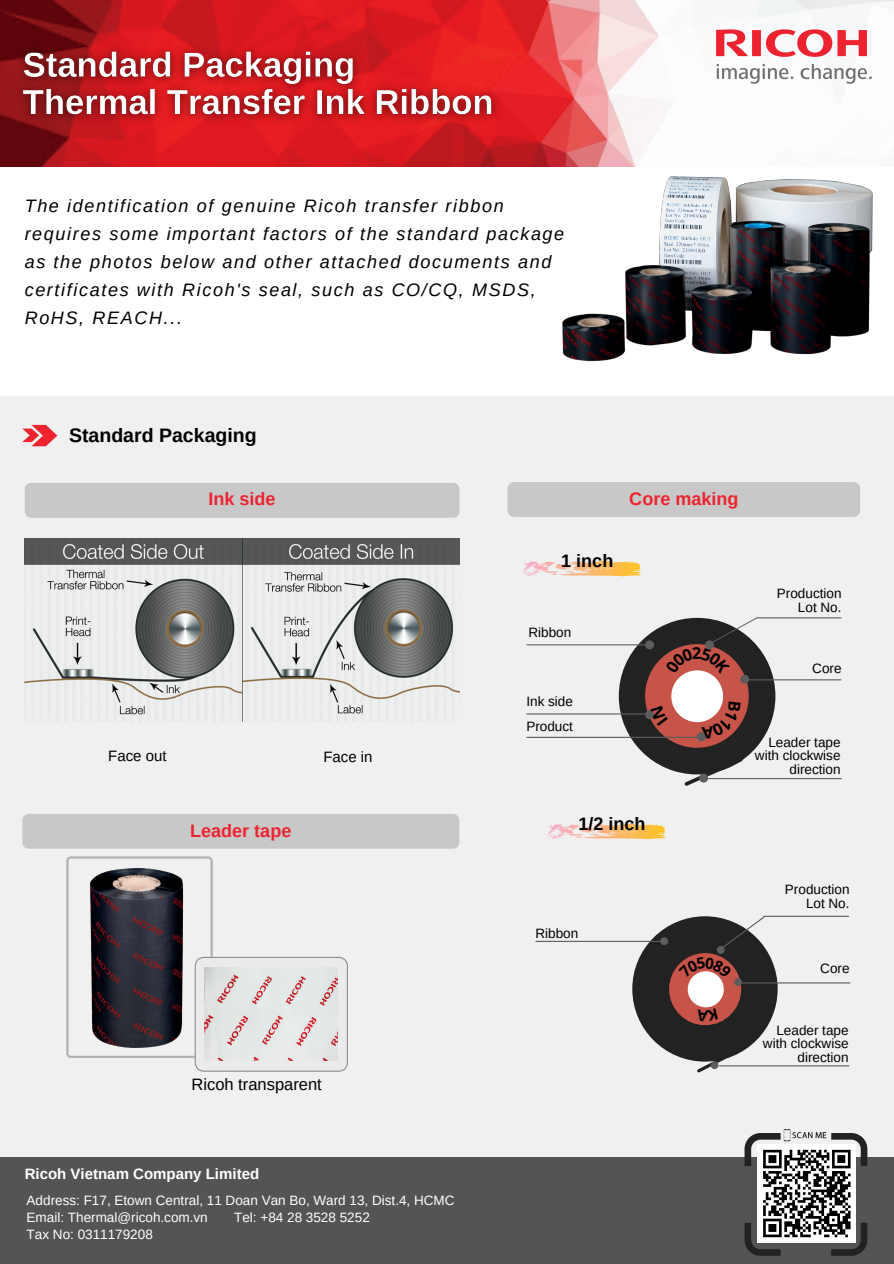
<style>
.page{position:relative;width:894px;height:1264px;background:#fff}
.page>*{position:absolute;margin:0;border:0;box-sizing:border-box;transform-origin:0 0}
.t1{font:700 19.5px "Arimo";color:#000}
.t2{font:italic 18px/28.2px "Arimo";letter-spacing:.09em;color:#000}
.t3{font:700 18px "Arimo";color:#ee2330}
.t4{font:700 18px "Arimo";color:#000}
.t5{font:16.5px "Arimo";color:#000}
.t6{font:700 15px "Arimo";color:#fff}
.t7{font:15px "Arimo";color:#000}
.t8{font:13.5px/13.5px "Arimo";color:#000;text-align:right}
.t9{font:13.5px/17px "Arimo";color:#fff}
</style>
<div class="page">
<img style="left:0;top:0;width:893px;height:167px">
<img style="left:708px;top:23px;width:166px;height:64px">
<div style="left:0;top:396px;width:893px;height:760px;background:#f0f0f0"></div>
<div style="left:0;top:1156px;width:893px;height:107px;background:#545454"></div>
<div style="left:25px;top:483px;width:434px;height:35px;background:#c8c8c8;border-radius:7px"></div>
<div style="left:22px;top:813px;width:437px;height:35px;background:#c8c8c8;border-radius:7px"></div>
<div style="left:507px;top:482px;width:352px;height:35px;background:#c8c8c8;border-radius:7px"></div>
<div style="left:618px;top:618px;width:157px;height:156px;background:#222;border-radius:50%"></div>
<div style="left:645px;top:644px;width:103px;height:103px;background:#c75448;border-radius:50%"></div>
<div style="left:671px;top:670px;width:52px;height:52px;background:#fff;border-radius:50%"></div>
<svg style="left:681px;top:758px;width:64px;height:30px"></svg>
<hr style="left:756px;top:617px;width:84px;height:1px;background:#5d5d5d">
<hr style="left:743px;top:679px;width:97px;height:1px;background:#5d5d5d">
<hr style="left:708px;top:778px;width:133px;height:1px;background:#5d5d5d">
<hr style="left:526px;top:644px;width:122px;height:1px;background:#5d5d5d">
<hr style="left:526px;top:713px;width:127px;height:1px;background:#5d5d5d">
<hr style="left:526px;top:736px;width:172px;height:2px;background:#5d5d5d">
<div style="left:740px;top:674px;width:9px;height:9px;background:#5d5d5d;border-radius:50%"></div>
<div style="left:699px;top:773px;width:9px;height:9px;background:#5d5d5d;border-radius:50%"></div>
<div style="left:645px;top:640px;width:9px;height:9px;background:#5d5d5d;border-radius:50%"></div>
<div style="left:645px;top:710px;width:9px;height:9px;background:#5d5d5d;border-radius:50%"></div>
<svg style="left:696px;top:732px;width:9px;height:9px"></svg>
<div style="left:632px;top:916px;width:145px;height:145px;background:#222;border-radius:50%"></div>
<div style="left:669px;top:953px;width:72px;height:72px;background:#c75448;border-radius:50%"></div>
<div style="left:687px;top:971px;width:36px;height:36px;background:#fff;border-radius:50%"></div>
<svg style="left:694px;top:1045px;width:56px;height:30px"></svg>
<hr style="left:763px;top:915px;width:85px;height:1px;background:#5d5d5d">
<hr style="left:741px;top:982px;width:108px;height:1px;background:#5d5d5d">
<hr style="left:719px;top:1065px;width:129px;height:1px;background:#5d5d5d">
<hr style="left:535px;top:940px;width:128px;height:1px;background:#5d5d5d">
<div style="left:733px;top:978px;width:8px;height:8px;background:#5d5d5d;border-radius:50%"></div>
<div style="left:710px;top:1061px;width:8px;height:8px;background:#5d5d5d;border-radius:50%"></div>
<div style="left:660px;top:937px;width:8px;height:8px;background:#5d5d5d;border-radius:50%"></div>
<svg style="left:22px;top:425px;width:35px;height:21px"></svg>
<svg style="left:521px;top:560px;width:120px;height:16px"></svg>
<svg style="left:546px;top:823px;width:119px;height:16px"></svg>
<img style="left:507px;top:102px;width:386px;height:260px">
<img style="left:32px;top:859px;width:211px;height:195px">
<img style="left:205px;top:967px;width:132px;height:93px">
<img style="left:25px;top:539px;width:434px;height:182px">
<svg style="left:744px;top:1127px;width:123px;height:128px"></svg>
<img style="left:8px;top:31px;width:500px;height:107px">
<svg style="left:664px;top:616px;width:93px;height:58px"></svg>
<svg style="left:678px;top:915px;width:87px;height:62px"></svg>
<svg style="left:650px;top:710px;width:4px;height:15px"></svg>
<svg style="left:701px;top:701px;width:39px;height:38px"></svg>
<p class="t2" style="left:25px;top:191px;width:541px">The identification of genuine Ricoh transfer ribbon requires some important factors of the standard package as the photos below and other attached documents and certificates with Ricoh's seal, such as CO/CQ, MSDS, RoHS, REACH...</p>
<p class="t1" style="left:69px;top:424px;width:189px">Standard Packaging</p>
<p class="t3" style="left:208px;top:488px;width:68px">Ink side</p>
<p class="t7" style="left:108px;top:747px;width:60px">Face out</p>
<p class="t7" style="left:323px;top:748px;width:51px">Face in</p>
<p class="t3" style="left:190px;top:820px;width:103px">Leader tape</p>
<p class="t5" style="left:191px;top:1075px;width:132px">Ricoh transparent</p>
<p class="t6" style="left:25px;top:1165px;width:236px">Ricoh Vietnam Company Limited</p>
<p class="t9" style="left:27px;top:1191px;width:429px">Address: F17, Etown Central, 11 Doan Van Bo, Ward 13, Dist.4, HCMC<br>Email: Thermal@ricoh.com.vn</p>
<p class="t9" style="left:234px;top:1208px;width:137px">Tel: +84 28 3528 5252</p>
<p class="t9" style="left:27px;top:1225px;width:128px">Tax No: 0311179208</p>
<p class="t3" style="left:629px;top:488px;width:111px">Core making</p>
<p class="t4" style="left:561px;top:551px;width:53px">1 inch</p>
<p class="t8" style="left:528px;top:625px;width:44px">Ribbon</p>
<p class="t8" style="left:526px;top:688px;width:48px;line-height:25.8px;text-align:left">Ink side<br>Product</p>
<p class="t4" style="left:578px;top:813px;width:68px">1/2 inch</p>
<p class="t8" style="left:776px;top:586px;width:66px">Production<br>Lot No.</p>
<p class="t8" style="left:812px;top:661px;width:31px">Core</p>
<p class="t8" style="left:754px;top:735px;width:87px">Leader tape with clockwise direction</p>
<p class="t8" style="left:535px;top:926px;width:44px">Ribbon</p>
<p class="t8" style="left:784px;top:882px;width:66px">Production<br>Lot No.</p>
<p class="t8" style="left:820px;top:961px;width:31px">Core</p>
<p class="t8" style="left:762px;top:1023px;width:87px">Leader tape with clockwise direction</p>
</div>
